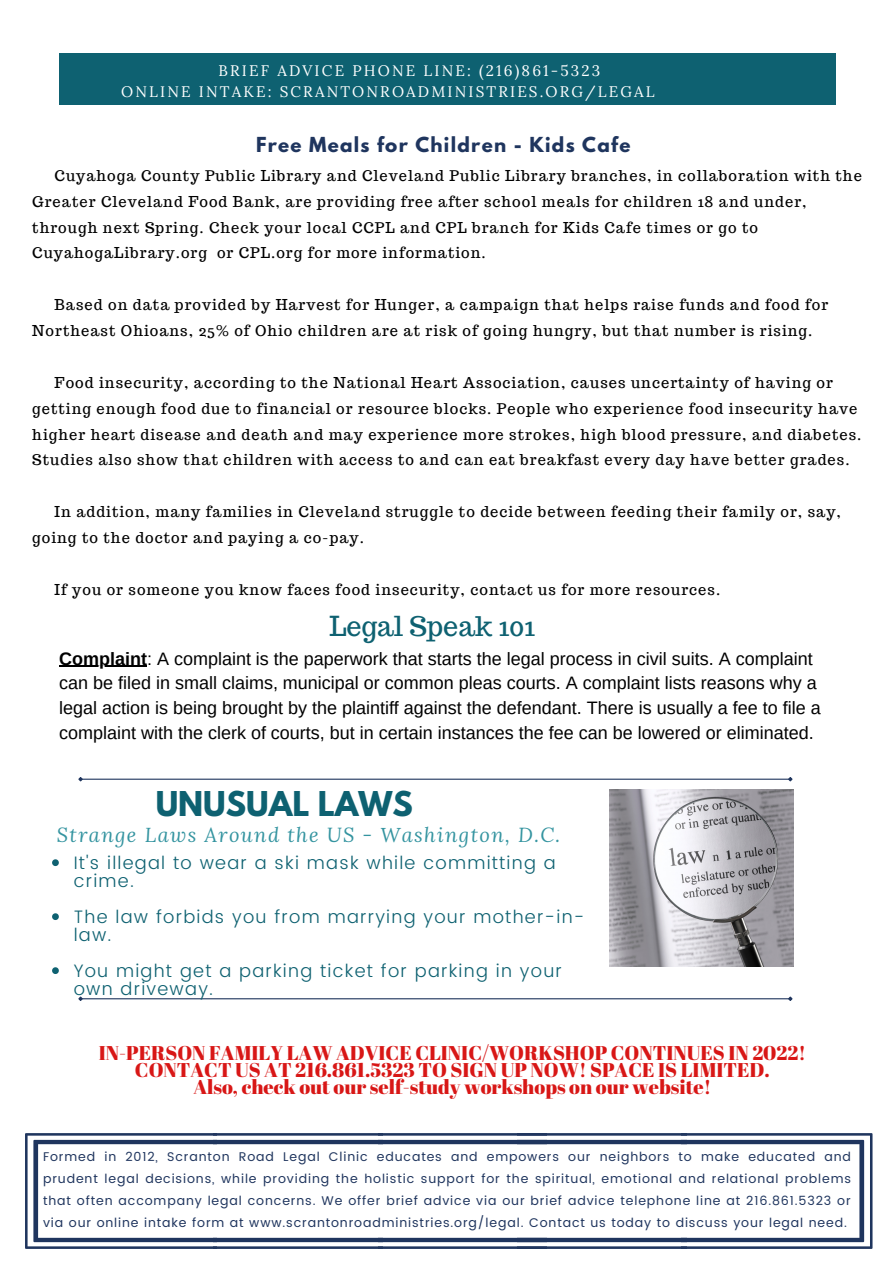
<style>
.page{position:relative;width:893px;height:1264px;background:#fff}
.page>*{position:absolute;margin:0;border:0;box-sizing:border-box;transform-origin:0 0}
.t1{font:700 30.3px "League Spartan";color:#0e6171}
.t2{font:27px "Trocchi";color:#0e6171}
.t3{font:italic 20.1px "Lora";letter-spacing:.07em;color:#3494a0}
.t4{font:19.95px/16.8px "Abril Fatface";color:#d81716;text-align:center}
.t5{font:700 18.3px "League Spartan";letter-spacing:.07em;color:#1f355e}
.t6{font:18px/24.8px "Arimo";color:#000}
.t7{font:300 18px/18px "Poppins";letter-spacing:.07em;color:#0e6171}
.t8{font:15.3px/20.2px "Lora";letter-spacing:.14em;color:#fff}
.t9{font:14.7px/25.8px "Trocchi";letter-spacing:.07em;color:#000}
.t10{font:12.6px/22px "Poppins";letter-spacing:.07em;color:#1f355e;text-align:justify}
.s1{font-weight:700}
</style>
<div class="page">
<div style="left:59px;top:54px;width:776px;height:50px;background:#0e6171"></div>
<img style="left:609px;top:790px;width:184px;height:176px">
<svg style="left:25px;top:1133px;width:847px;height:115px"></svg>
<hr style="left:82px;top:778px;width:706px;height:1px;background:#1f355e">
<svg style="left:78px;top:777px;width:6px;height:5px"></svg>
<svg style="left:787px;top:777px;width:6px;height:5px"></svg>
<hr style="left:82px;top:998px;width:706px;height:1px;background:#1f355e">
<svg style="left:78px;top:996px;width:6px;height:5px"></svg>
<svg style="left:787px;top:996px;width:6px;height:5px"></svg>
<svg style="left:52px;top:859px;width:7px;height:7px"></svg>
<svg style="left:52px;top:913px;width:7px;height:7px"></svg>
<svg style="left:52px;top:967px;width:7px;height:7px"></svg>
<hr style="left:59px;top:665px;width:88px;height:2px;background:#000">
<p class="t8" style="left:121px;top:61px;width:535px;text-indent:97px">BRIEF ADVICE PHONE LINE: (216)861-5323<br>ONLINE INTAKE: SCRANTONROADMINISTRIES.ORG/LEGAL</p>
<p class="t5" style="left:256px;top:135px;width:376px">Free Meals for Children - Kids Cafe</p>
<p class="t9" style="left:32px;top:162px;width:831px;text-indent:22px">Cuyahoga County Public Library and Cleveland Public Library branches, in collaboration with the Greater Cleveland Food Bank, are providing free after school meals for children 18 and under, through next Spring. Check your local CCPL and CPL branch for Kids Cafe times or go to CuyahogaLibrary.org or CPL.org for more information.</p>
<p class="t9" style="left:32px;top:292px;width:797px;text-indent:22px">Based on data provided by Harvest for Hunger, a campaign that helps raise funds and food for<br>Northeast Ohioans, 25% of Ohio children are at risk of going hungry, but that number is rising.</p>
<p class="t9" style="left:32px;top:369px;width:830px;text-indent:22px">Food insecurity, according to the National Heart Association, causes uncertainty of having or getting enough food due to financial or resource blocks. People who experience food insecurity have higher heart disease and death and may experience more strokes, high blood pressure, and diabetes.<br>Studies also show that children with access to and can eat breakfast every day have better grades.</p>
<p class="t9" style="left:32px;top:499px;width:810px;text-indent:22px">In addition, many families in Cleveland struggle to decide between feeding their family or, say, going to the doctor and paying a co-pay.</p>
<p class="t9" style="left:55px;top:576px;width:667px">If you or someone you know faces food insecurity, contact us for more resources.</p>
<h2 class="t2" style="left:329px;top:609px;width:207px">Legal Speak 101</h2>
<p class="t6" style="left:59px;top:646px;width:763px"><span class="s1">Complaint</span>: A complaint is the paperwork that starts the legal process in civil suits. A complaint can be filed in small claims, municipal or common pleas courts. A complaint lists reasons why a legal action is being brought by the plaintiff against the defendant. There is usually a fee to file a complaint with the clerk of courts, but in certain instances the fee can be lowered or eliminated.</p>
<h1 class="t1" style="left:156px;top:788px;width:259px">UNUSUAL LAWS</h1>
<h3 class="t3" style="left:57px;top:821px;width:505px">Strange Laws Around the US - Washington, D.C.</h3>
<p class="t7" style="left:74px;top:854px;width:483px">It's illegal to wear a ski mask while committing a crime.</p>
<p class="t7" style="left:74px;top:908px;width:512px">The law forbids you from marrying your mother-in&shy;law.</p>
<p class="t7" style="left:74px;top:962px;width:489px">You might get a parking ticket for parking in your own driveway.</p>
<h3 class="t4" style="left:99px;top:1044px;width:708px">IN-PERSON FAMILY LAW ADVICE CLINIC/WORKSHOP CONTINUES IN 2022!<br>CONTACT US AT 216.861.5323 TO SIGN UP NOW! SPACE IS LIMITED.<br>Also, check out our self-study workshops on our website!</h3>
<p class="t10" style="left:43px;top:1145px;width:809px">Formed in 2012, Scranton Road Legal Clinic educates and empowers our neighbors to make educated and prudent legal decisions, while providing the holistic support for the spiritual, emotional and relational problems that often accompany legal concerns. We offer brief advice via our brief advice telephone line at 216.861.5323 or via our online intake form at www.scrantonroadministries.org/legal. Contact us today to discuss your legal need.</p>
</div>
